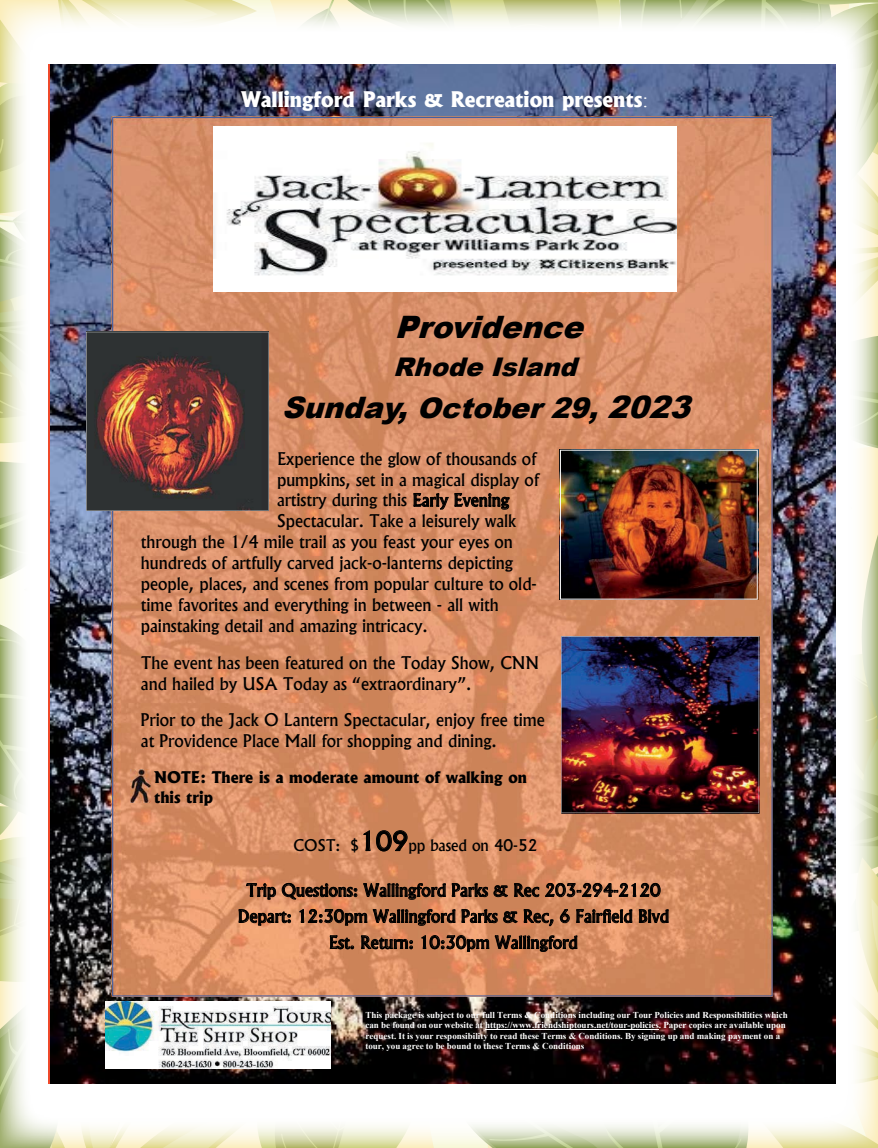
<style>
.page{position:relative;width:878px;height:1148px;background:#fff}
.page>*{position:absolute;margin:0;border:0;box-sizing:border-box;transform-origin:0 0}
.t1{font:italic 900 30.9px "Arial";color:#000}
.t2{font:italic 900 28.35px "Arial";color:#000}
.t3{font:italic 900 25.65px "Arial";color:#000}
.t4{font:800 20.55px "Albertus";color:#fff}
.t5{font:500 16.8px/20.9px "Albertus";color:#000}
.t6{font:800 15.45px/19.6px "Albertus";color:#000}
.t7{font:500 15.45px "Albertus";color:#000}
.t8{font:700 9px/10.4px "Times New Roman";color:#fff}
.s1{font-family:"Times New Roman";font-weight:400}
.s2{font-size:29.55px}
.s3{font-size:30.9px}
.s4{font-size:25.65px}
</style>
<div class="page">
<img style="left:0;top:0;width:878px;height:1148px">
<p class="t4" style="left:241px;top:86px;width:408px">Wallingford Parks &amp; Recreation presents<span class="s1">:</span></p>
<h1 class="t1" style="left:395px;top:305px;width:201px">Providence</h1>
<h3 class="t3" style="left:393px;top:348px;width:195px">RhodeIsland</h3>
<h2 class="t2" style="left:282px;top:387px;width:421px"><span class="s2">Sunday,</span>October29,<span class="s3">2023</span></h2>
<p class="t5" style="left:277px;top:448px;width:261px">Experience the glow of thousands of</p>
<p class="t5" style="left:277px;top:469px;width:263px">pumpkins, set in a magical display of</p>
<p class="t5" style="left:277px;top:490px;width:233px">artistry during this Early Evening</p>
<p class="t5" style="left:277px;top:510px;width:241px">Spectacular. Take a leisurely walk</p>
<p class="t5" style="left:141px;top:531px;width:373px">through the 1/4 mile trail as you feast your eyes on</p>
<p class="t5" style="left:141px;top:552px;width:373px">hundreds of artfully carved jack-o-lanterns depicting</p>
<p class="t5" style="left:141px;top:573px;width:397px">people, places, and scenes from popular culture to old-</p>
<p class="t5" style="left:141px;top:594px;width:359px">time favorites and everything in between - all with</p>
<p class="t5" style="left:141px;top:615px;width:288px">painstaking detail and amazing intricacy.</p>
<p class="t5" style="left:141px;top:652px;width:399px">The event has been featured on the Today Show, CNN and hailed by USA Today as “extraordinary”.</p>
<p class="t5" style="left:141px;top:710px;width:405px">Prior to the Jack O Lantern Spectacular, enjoy free time at Providence Place Mall for shopping and dining.</p>
<p class="t6" style="left:154px;top:767px;width:374px">NOTE: There is a moderate amount of walking on this trip</p>
<p class="t7" style="left:293px;top:835px;width:245px">COST: $<span class="s4">109</span>pp based on 40-52</p>
<p class="t5" style="left:238px;top:877px;width:433px;line-height:26px;text-align:center">Trip Questions: Wallingford Parks &amp; Rec 203-294-2120<br>Depart: 12:30pm Wallingford Parks &amp; Rec, 6 Fairfield Blvd<br>Est. Return: 10:30pm Wallingford</p>
<p class="t8" style="left:365px;top:1009px;width:424px">This package is subject to our full Terms &amp; Conditions including our Tour Policies and Responsibilities which can be found on our website at https://www.friendshiptours.net/tour-policies. Paper copies are available upon request. It is your responsibility to read these Terms &amp; Conditions. By signing up and making payment on a tour, you agree to be bound to these Terms &amp; Conditions</p>
</div>
